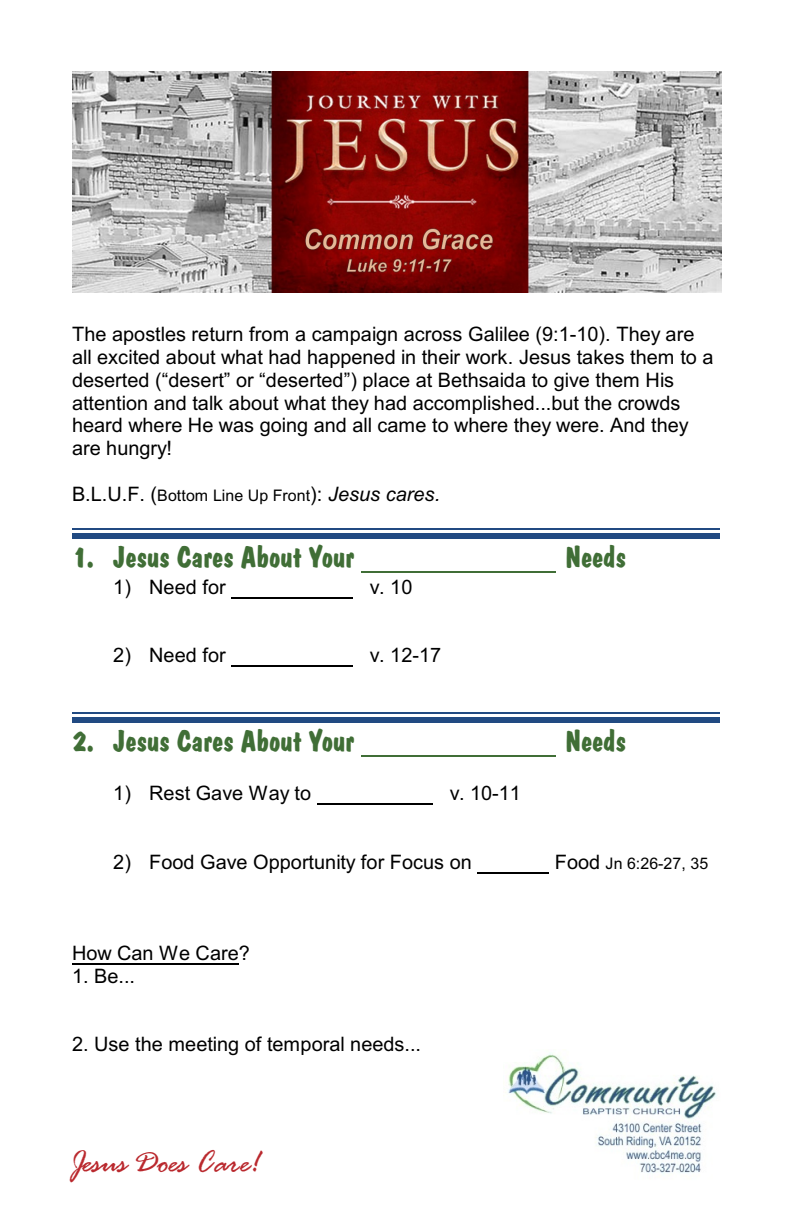
<style>
.page{position:relative;width:792px;height:1224px;background:#fff}
.page>*{position:absolute;margin:0;border:0;box-sizing:border-box;transform-origin:0 0}
.t1{font:34px "Rage Italic Let Plain";color:#ba292e}
.t2{font:30px "Dom Bold BT";color:#406e36}
.t3{font:20px/22.8px "Arial";color:#000}
.t4{font:16px "Arial";color:#000}
.s1{font-size:20px}
.s2{font-style:italic;font-size:20px}
</style>
<div class="page">
<img style="left:72px;top:72px;width:650px;height:220px">
<hr style="left:362px;top:571px;width:194px;height:2px;background:#406e36">
<hr style="left:231px;top:597px;width:122px;height:1px;background:#000">
<hr style="left:231px;top:666px;width:122px;height:1px;background:#000">
<hr style="left:362px;top:755px;width:194px;height:2px;background:#406e36">
<hr style="left:317px;top:804px;width:116px;height:1px;background:#000">
<hr style="left:478px;top:872px;width:71px;height:1px;background:#000">
<hr style="left:72px;top:963px;width:167px;height:2px;background:#000">
<hr style="left:72px;top:528px;width:648px;height:2px;background:#214a82">
<div style="left:72px;top:534px;width:648px;height:5px;background:#214a82"></div>
<hr style="left:72px;top:712px;width:648px;height:2px;background:#214a82">
<div style="left:72px;top:717px;width:648px;height:5px;background:#214a82"></div>
<img style="left:508px;top:1053px;width:208px;height:121px">
<p class="t3" style="left:72px;top:325px;width:643px">The apostles return from a campaign across Galilee (9:1-10). They are all excited about what had happened in their work. Jesus takes them to a deserted (“desert” or “deserted”) place at Bethsaida to give them His attention and talk about what they had accomplished...but the crowds heard where He was going and all came to where they were. And they are hungry!</p>
<p class="t4" style="left:72px;top:489px;width:370px"><span class="s1">B.L.U.F. (</span>Bottom Line Up Front<span class="s1">):</span> <span class="s2">Jesus cares.</span></p>
<h2 class="t2" style="left:72px;top:545px;width:284px">1. Jesus Cares About Your</h2>
<h2 class="t2" style="left:565px;top:545px;width:63px">Needs</h2>
<p class="t3" style="left:113px;top:577px;width:114px">1) Need for</p>
<p class="t3" style="left:370px;top:577px;width:44px">v. 10</p>
<p class="t3" style="left:113px;top:646px;width:114px">2) Need for</p>
<p class="t3" style="left:370px;top:646px;width:73px">v. 12-17</p>
<h2 class="t2" style="left:72px;top:728px;width:284px">2. Jesus Cares About Your</h2>
<h2 class="t2" style="left:565px;top:728px;width:63px">Needs</h2>
<p class="t3" style="left:113px;top:784px;width:199px">1) Rest Gave Way to</p>
<p class="t3" style="left:450px;top:784px;width:73px">v. 10-11</p>
<p class="t3" style="left:113px;top:852px;width:360px">2) Food Gave Opportunity for Focus on</p>
<p class="t4" style="left:555px;top:857px;width:155px"><span class="s1">Food</span> Jn 6:26-27, 35</p>
<p class="t3" style="left:72px;top:943px;width:179px">How Can We Care?</p>
<p class="t3" style="left:72px;top:966px;width:65px">1. Be...</p>
<p class="t3" style="left:72px;top:1035px;width:351px">2. Use the meeting of temporal needs...</p>
<h1 class="t1" style="left:71px;top:1152px;width:191px">Jesus Does Care!</h1>
</div>
